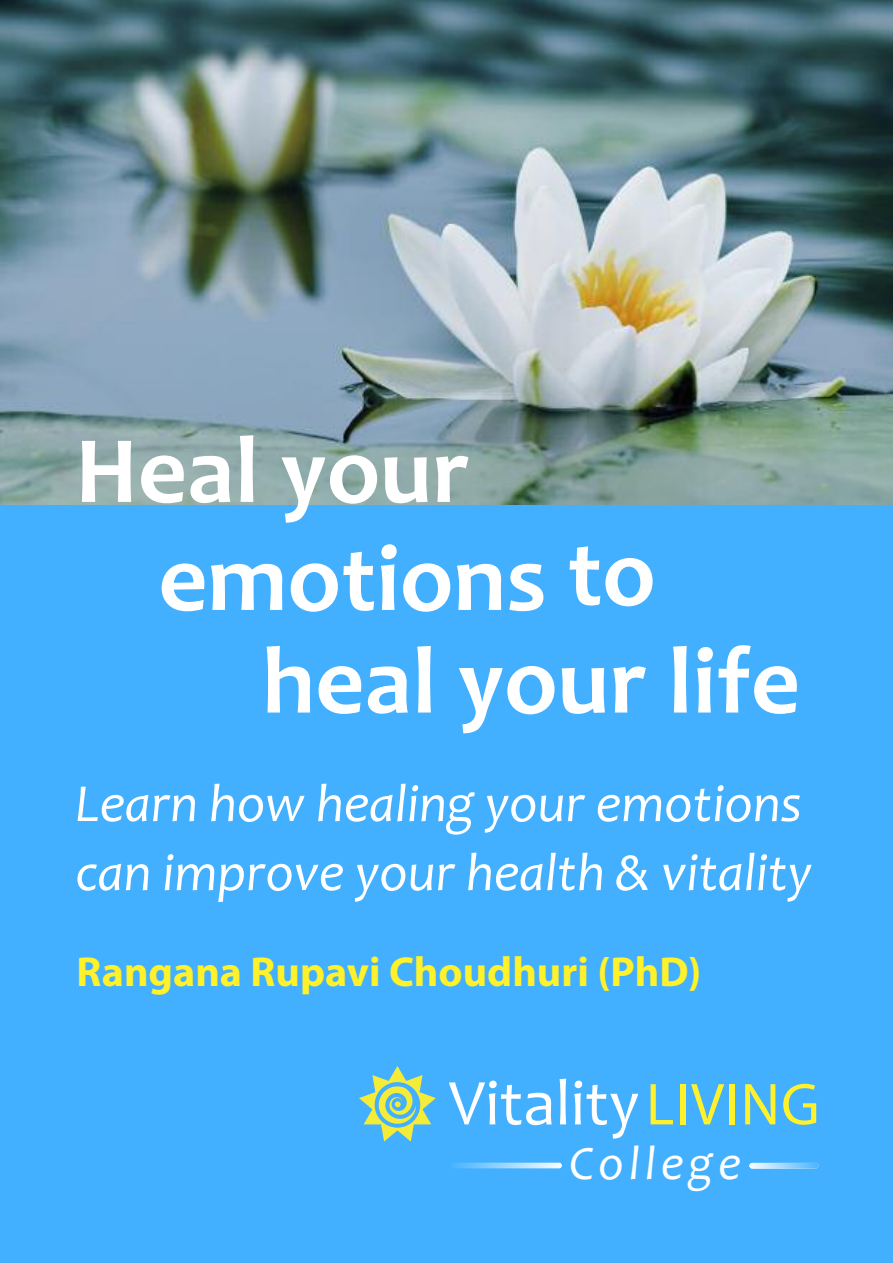
<style>
.page{position:relative;width:893px;height:1263px;background:#42b0ff}
.page>*{position:absolute;margin:0;border:0;box-sizing:border-box;transform-origin:0 0}
.t1{font:700 96px "Candara";color:#fff}
.t2{font:66px "Candara";color:#fff}
.t3{font:italic 54px/69px "Candara";letter-spacing:-.005em;color:#fff}
.t4{font:italic 48.6px "Candara";letter-spacing:.1em;color:#fff}
.t5{font:700 42px "Myriad Pro";color:#fff12a}
.s1{font-family:"Myriad Pro";font-size:59.7px;color:#fff12a}
</style>
<div class="page">
<img style="left:0;top:0;width:893px;height:504px">
<svg style="left:359px;top:1066px;width:77px;height:75px"></svg>
<svg style="left:450px;top:1163px;width:112px;height:5px"></svg>
<svg style="left:749px;top:1163px;width:69px;height:5px"></svg>
<h1 class="t1" style="left:75px;top:413px;width:396px">Heal your</h1>
<h1 class="t1" style="left:158px;top:521px;width:499px">emotions to</h1>
<h1 class="t1" style="left:262px;top:623px;width:539px">heal your life</h1>
<p class="t3" style="left:75px;top:768px;width:738px">Learn how healing your emotions can improve your health &amp; vitality</p>
<p class="t5" style="left:77px;top:956px;width:626px">Rangana Rupavi Choudhuri (PhD)</p>
<p class="t2" style="left:449px;top:1063px;width:372px">Vitality<span class="s1">LIVING</span></p>
<p class="t4" style="left:569px;top:1133px;width:173px">College</p>
</div>
